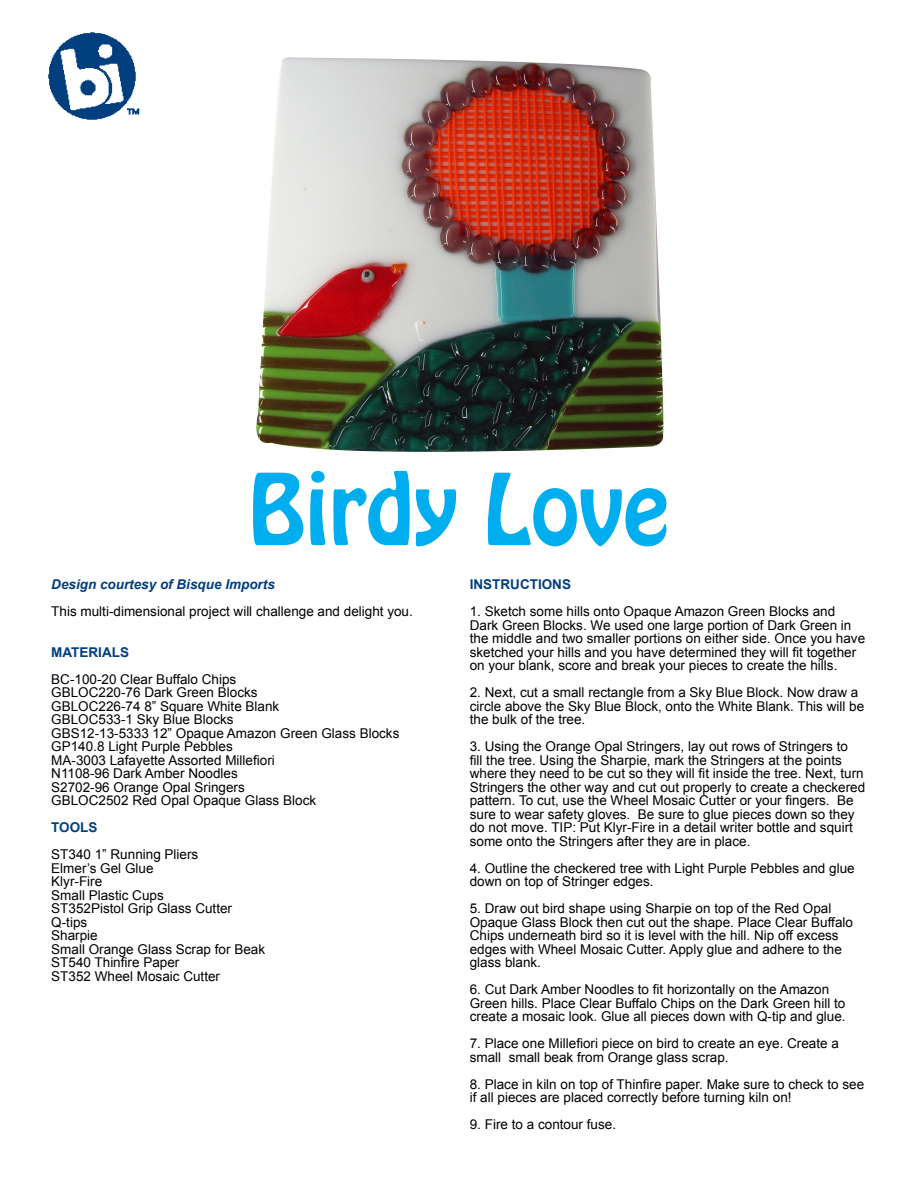
<style>
.page{position:relative;width:918px;height:1188px;background:#fff}
.page>*{position:absolute;margin:0;border:0;box-sizing:border-box;transform-origin:0 0}
.t1{font:87px "Hobo Std";color:#00aeef}
.t2{font:13.5px/13.5px "Arial";color:#000}
.t3{font:italic 700 13.5px "Arial";color:#003e7e}
.t4{font:700 13.5px "Arial";color:#003e7e}
</style>
<div class="page">
<img style="left:48px;top:32px;width:92px;height:88px">
<img style="left:256px;top:57px;width:408px;height:395px">
<h1 class="t1" style="left:249px;top:449px;width:422px">Birdy Love</h1>
<p class="t3" style="left:51px;top:576px;width:225px">Design courtesy of Bisque Imports</p>
<p class="t2" style="left:51px;top:605px;width:363px">This multi-dimensional project will challenge and delight you.</p>
<p class="t4" style="left:51px;top:643px;width:79px">MATERIALS</p>
<p class="t2" style="left:51px;top:673px;width:350px">BC-100-20 Clear Buffalo Chips<br>GBLOC220-76 Dark Green Blocks<br>GBLOC226-74 8” Square White Blank<br>GBLOC533-1 Sky Blue Blocks<br>GBS12-13-5333 12” Opaque Amazon Green Glass Blocks GP140.8 Light Purple Pebbles<br>MA-3003 Lafayette Assorted Millefiori<br>N1108-96 Dark Amber Noodles<br>S2702-96 Orange Opal Sringers<br>GBLOC2502 Red Opal Opaque Glass Block</p>
<p class="t4" style="left:51px;top:819px;width:48px">TOOLS</p>
<p class="t2" style="left:51px;top:848px;width:215px">ST340 1” Running Pliers<br>Elmer’s Gel Glue<br>Klyr-Fire<br>Small Plastic Cups<br>ST352Pistol Grip Glass Cutter<br>Q-tips<br>Sharpie<br>Small Orange Glass Scrap for Beak<br>ST540 Thinfire Paper<br>ST352 Wheel Mosaic Cutter</p>
<p class="t4" style="left:470px;top:576px;width:103px">INSTRUCTIONS</p>
<p class="t2" style="left:470px;top:605px;width:397px">1. Sketch some hills onto Opaque Amazon Green Blocks and Dark Green Blocks. We used one large portion of Dark Green in the middle and two smaller portions on either side. Once you have sketched your hills and you have determined they will fit together on your blank, score and break your pieces to create the hills.</p>
<p class="t2" style="left:470px;top:686px;width:396px">2. Next, cut a small rectangle from a Sky Blue Block. Now draw a circle above the Sky Blue Block, onto the White Blank. This will be the bulk of the tree.</p>
<p class="t2" style="left:470px;top:740px;width:397px">3. Using the Orange Opal Stringers, lay out rows of Stringers to<br>fill the tree. Using the Sharpie, mark the Stringers at the points where they need to be cut so they will fit inside the tree. Next, turn Stringers the other way and cut out properly to create a checkered pattern. To cut, use the Wheel Mosaic Cutter or your fingers. Be sure to wear safety gloves. Be sure to glue pieces down so they do not move. TIP: Put Klyr-Fire in a detail writer bottle and squirt some onto the Stringers after they are in place.</p>
<p class="t2" style="left:470px;top:862px;width:386px">4. Outline the checkered tree with Light Purple Pebbles and glue down on top of Stringer edges.</p>
<p class="t2" style="left:470px;top:902px;width:385px">5. Draw out bird shape using Sharpie on top of the Red Opal Opaque Glass Block then cut out the shape. Place Clear Buffalo Chips underneath bird so it is level with the hill. Nip off excess edges with Wheel Mosaic Cutter. Apply glue and adhere to the glass blank.</p>
<p class="t2" style="left:470px;top:983px;width:377px">6. Cut Dark Amber Noodles to fit horizontally on the Amazon<br>Green hills. Place Clear Buffalo Chips on the Dark Green hill to create a mosaic look. Glue all pieces down with Q-tip and glue.</p>
<p class="t2" style="left:470px;top:1037px;width:371px">7. Place one Millefiori piece on bird to create an eye. Create a small small beak from Orange glass scrap.</p>
<p class="t2" style="left:470px;top:1078px;width:396px">8. Place in kiln on top of Thinfire paper. Make sure to check to see if all pieces are placed correctly before turning kiln on!</p>
<p class="t2" style="left:470px;top:1118px;width:148px">9. Fire to a contour fuse.</p>
</div>
